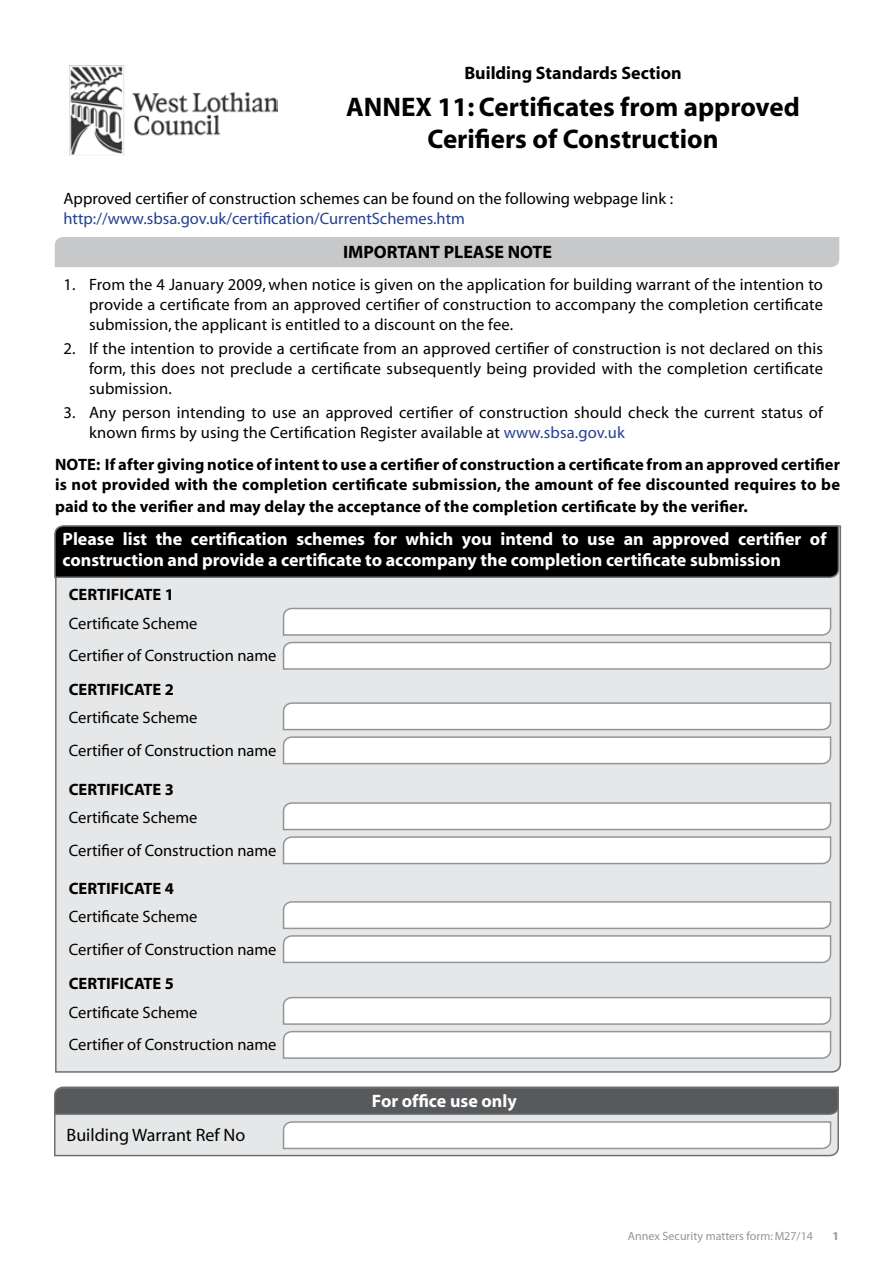
<style>
.page{position:relative;width:893px;height:1263px;background:#fff}
.page>*{position:absolute;margin:0;border:0;box-sizing:border-box;transform-origin:0 0}
.t1{font:700 27px/32.4px "Myriad";color:#000;text-align:center}
.t2{font:700 18px/21.6px "Myriad";color:#fff}
.t3{font:700 18px "Myriad";color:#000}
.t4{font:18px "Myriad";color:#000}
.t5{font:16.5px/32.5px "Myriad";color:#000}
.t6{font:700 16.5px/19.8px "Myriad";letter-spacing:.01em;color:#000}
.t7{font:16.5px "Myriad";color:#25408f}
.t8{font:12px "Myriad";color:#939598}
.t9{font:700 12px "Myriad";color:#939598}
.s1{color:#25408f}
</style>
<div class="page">
<div style="left:55px;top:525px;width:787px;height:548px;background:#e6e7e8"></div>
<svg style="left:282px;top:607px;width:550px;height:63px"></svg>
<div style="left:55px;top:237px;width:784px;height:30px;background:#c6c8ca"></div>
<img style="left:69px;top:65px;width:208px;height:91px">
<svg style="left:54px;top:1150px;width:785px;height:7px;background:#cecfd0"></svg>
<svg style="left:54px;top:1086px;width:785px;height:64px"></svg>
<svg style="left:282px;top:702px;width:550px;height:63px"></svg>
<svg style="left:282px;top:801px;width:550px;height:64px"></svg>
<svg style="left:282px;top:900px;width:550px;height:64px"></svg>
<svg style="left:282px;top:996px;width:550px;height:63px"></svg>
<svg style="left:54px;top:525px;width:786px;height:54px;background:#0c0c0c"></svg>
<p class="t3" style="left:464px;top:64px;width:219px">Building Standards Section</p>
<h1 class="t1" style="left:346px;top:92px;width:455px">ANNEX 11: Certificates from approved<br>Cerifiers of Construction</h1>
<p class="t5" style="left:64px;top:183px;width:611px">Approved certifier of construction schemes can be found on the following webpage link :</p>
<p class="t7" style="left:64px;top:210px;width:403px">http://www.sbsa.gov.uk/certification/CurrentSchemes.htm</p>
<p class="t3" style="left:343px;top:243px;width:210px">IMPORTANT PLEASE NOTE</p>
<p class="t5" style="left:89px;top:276px;width:735px;line-height:19.8px;text-align:justify;text-indent:-26px">1. From the 4 January 2009, when notice is given on the application for building warrant of the intention to provide a certificate from an approved certifier of construction to accompany the completion certificate submission, the applicant is entitled to a discount on the fee.</p>
<p class="t5" style="left:89px;top:339px;width:735px;line-height:19.8px;text-align:justify;text-indent:-26px">2. If the intention to provide a certificate from an approved certifier of construction is not declared on this form, this does not preclude a certificate subsequently being provided with the completion certificate submission.</p>
<p class="t5" style="left:89px;top:403px;width:735px;line-height:19.8px;text-indent:-26px">3. Any person intending to use an approved certifier of construction should check the current status of known firms by using the Certification Register available at <span class="s1">www.sbsa.gov.uk</span></p>
<p class="t6" style="left:55px;top:455px;width:786px">NOTE: If after giving notice of intent to use a certifier of construction a certificate from an approved certifier is not provided with the completion certificate submission, the amount of fee discounted requires to be</p>
<p class="t6" style="left:55px;top:497px;width:694px">paid to the verifier and may delay the acceptance of the completion certificate by the verifier.</p>
<p class="t2" style="left:63px;top:529px;width:765px">Please list the certification schemes for which you intend to use an approved certifier of construction and provide a certificate to accompany the completion certificate submission</p>
<p class="t6" style="left:69px;top:585px;width:107px">CERTIFICATE 1</p>
<p class="t5" style="left:69px;top:607px;width:209px">Certificate Scheme<br>Certifier of Construction name</p>
<p class="t6" style="left:69px;top:680px;width:107px">CERTIFICATE 2</p>
<p class="t5" style="left:69px;top:702px;width:209px">Certificate Scheme<br>Certifier of Construction name</p>
<p class="t6" style="left:69px;top:780px;width:107px">CERTIFICATE 3</p>
<p class="t5" style="left:69px;top:802px;width:209px">Certificate Scheme<br>Certifier of Construction name</p>
<p class="t6" style="left:69px;top:879px;width:107px">CERTIFICATE 4</p>
<p class="t5" style="left:69px;top:901px;width:209px">Certificate Scheme<br>Certifier of Construction name</p>
<p class="t6" style="left:69px;top:974px;width:107px">CERTIFICATE 5</p>
<p class="t5" style="left:69px;top:996px;width:209px">Certificate Scheme<br>Certifier of Construction name</p>
<p class="t4" style="left:67px;top:1126px;width:180px">Building Warrant Ref No</p>
<p class="t2" style="left:372px;top:1090px;width:146px">For office use only</p>
<p class="t8" style="left:628px;top:1230px;width:187px">Annex Security matters form: M27/14</p>
<p class="t9" style="left:832px;top:1230px;width:8px">1</p>
</div>
